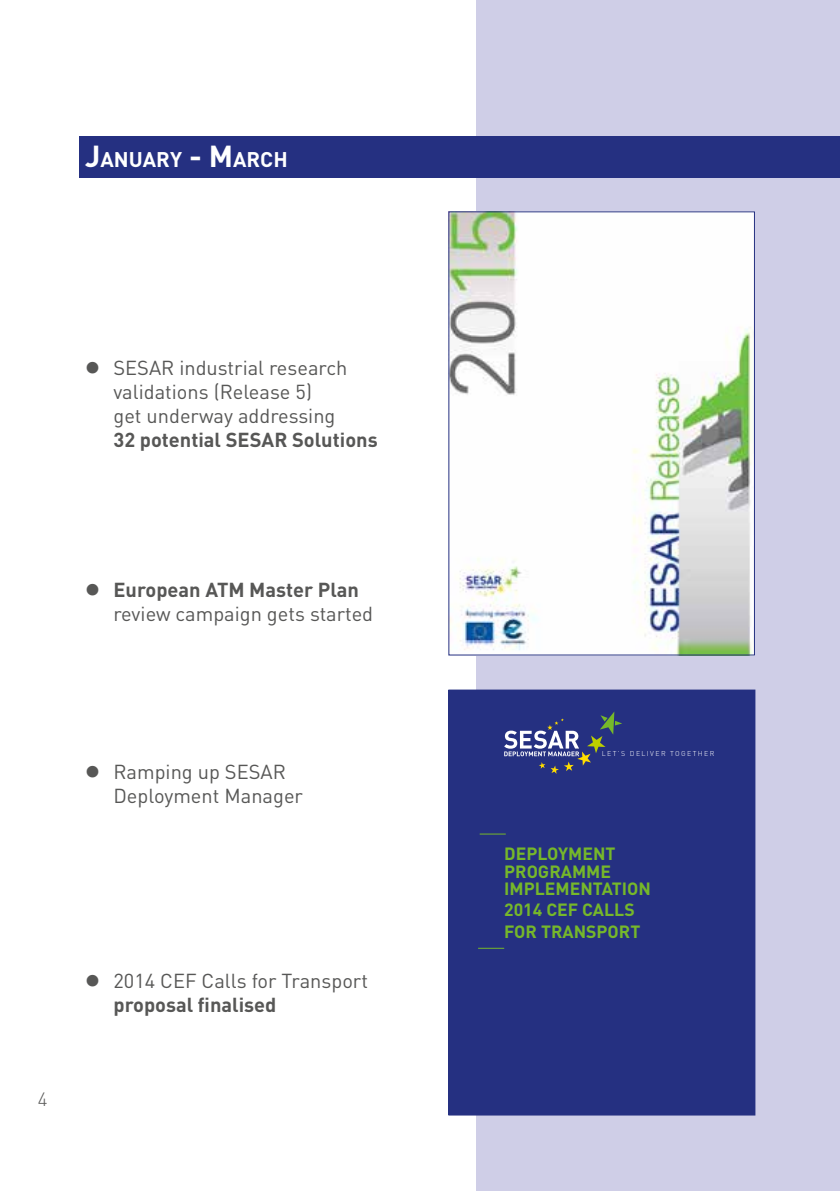
<style>
.page{position:relative;width:840px;height:1191px;background:#fff}
.page>*{position:absolute;margin:0;border:0;box-sizing:border-box;transform-origin:0 0}
.t1{font:700 21px "DIN";color:#fff}
.t2{font:20px/24px "DIN";color:#575756}
.t3{font:700 20px "DIN";color:#575756}
.t4{font:300 19px "DIN";color:#575756}
.t5{font:700 17.6px/17.6px "DIN";color:#76b82a}
.t6{font:300 7px "DIN";letter-spacing:.2em;color:#fff}
.s1{font-size:30px}
.s2{font-weight:700}
</style>
<div class="page">
<div style="left:476px;top:0;width:363px;height:1191px;background:#cfcee7"></div>
<div style="left:79px;top:136px;width:760px;height:41px;background:#253081"></div>
<div style="left:448px;top:690px;width:306px;height:425px;background:#253081"></div>
<svg style="left:504px;top:711px;width:118px;height:63px"></svg>
<svg style="left:478px;top:948px;width:26px;height:1px"></svg>
<svg style="left:479px;top:833px;width:26px;height:1px"></svg>
<div style="left:448px;top:689px;width:307px;height:426px;border:1px solid #253081"></div>
<img style="left:450px;top:213px;width:302px;height:440px">
<p class="t1" style="left:85px;top:145px;width:204px"><span class="s1">J</span>ANUARY <span class="s1">- M</span>ARCH</p>
<p class="t2" style="left:113px;top:355px;width:235px;text-indent:-28px">● SESAR industrial research validations (Release 5)<br>get underway addressing</p>
<p class="t3" style="left:113px;top:427px;width:265px">32 potential SESAR Solutions</p>
<p class="t2" style="left:113px;top:577px;width:261px;text-indent:-28px">● <span class="s2">European ATM Master Plan </span>review campaign gets started</p>
<p class="t2" style="left:113px;top:760px;width:191px;text-indent:-28px">● Ramping up SESAR<br>Deployment Manager</p>
<p class="t4" style="left:38px;top:1087px;width:11px">4</p>
<p class="t2" style="left:113px;top:968px;width:256px;text-indent:-28px">● 2014 CEF Calls for Transport <span class="s2">proposal finalised</span></p>
<p class="t6" style="left:601px;top:749px;width:114px">LET’S DELIVER TOGETHER</p>
<p class="t5" style="left:504px;top:844px;width:148px">DEPLOYMENT<br>PROGRAMME<br>IMPLEMENTATION</p>
<p class="t5" style="left:504px;top:899px;width:137px;line-height:21px">2014 CEF CALLS<br>FOR TRANSPORT</p>
</div>
